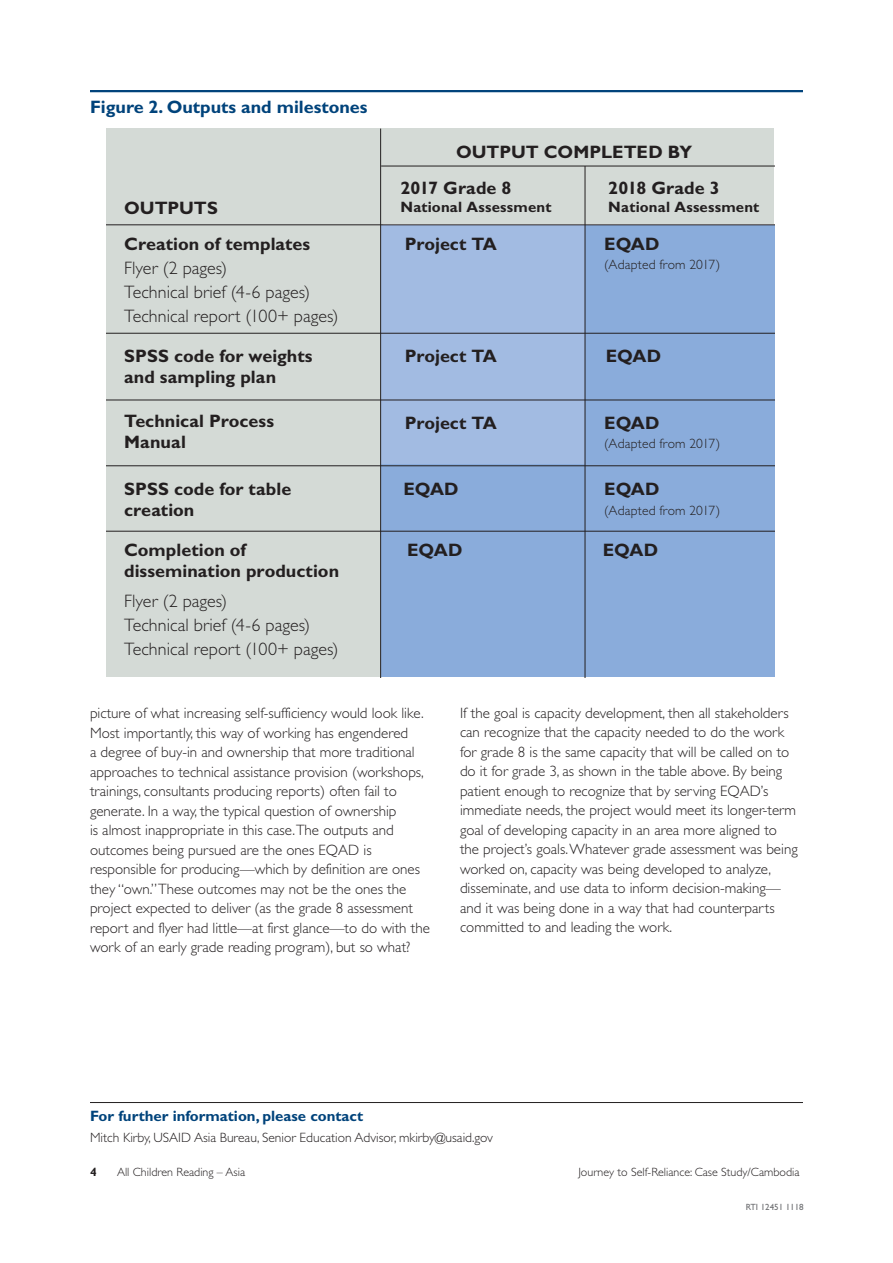
<style>
.page{position:relative;width:893px;height:1263px;background:#fff}
.page>*{position:absolute;margin:0;border:0;box-sizing:border-box;transform-origin:0 0}
.t1{font:700 18px/21px "Gill Sans Std";color:#231f20}
.t2{font:300 18px/24px "Gill Sans Std";color:#231f20}
.t3{font:700 18px "Gill Sans Std";color:#00437b}
.t4{font:300 15px/19.5px "Gill Sans Std";color:#231f20}
.t5{font:700 15px "Gill Sans Std";letter-spacing:.015em;color:#231f20}
.t6{font:700 15px "Gill Sans Std";color:#00437b}
.t7{font:300 13.5px "Gill Sans Std";color:#231f20}
.t8{font:300 12px "Gill Sans Std";color:#231f20}
.t9{font:700 12px "Gill Sans Std";color:#231f20}
.t10{font:9px "Gill Sans Std";color:#6d6e71}
</style>
<div class="page">
<hr style="left:90px;top:1102px;width:713px;height:1px;background:#231f20">
<hr style="left:90px;top:90px;width:713px;height:2px;background:#00437b">
<div style="left:585px;top:225px;width:189px;height:241px;background:#8aacdb"></div>
<div style="left:106px;top:225px;width:277px;height:452px;background:#d4dad6"></div>
<div style="left:381px;top:225px;width:204px;height:241px;background:#a2bbe2"></div>
<div style="left:381px;top:465px;width:393px;height:212px;background:#8aacdb"></div>
<div style="left:106px;top:129px;width:668px;height:95px;background:#d4dad6"></div>
<hr style="left:106px;top:224px;width:668px;height:1px;background:#231f20">
<hr style="left:106px;top:333px;width:668px;height:1px;background:#231f20">
<hr style="left:106px;top:400px;width:668px;height:1px;background:#231f20">
<hr style="left:106px;top:465px;width:668px;height:1px;background:#231f20">
<hr style="left:106px;top:531px;width:668px;height:1px;background:#231f20">
<hr style="left:381px;top:166px;width:393px;height:1px;background:#231f20">
<hr style="left:585px;top:166px;width:1px;height:511px;background:#231f20">
<hr style="left:380px;top:129px;width:1px;height:548px;background:#231f20">
<p class="t3" style="left:90px;top:97px;width:279px">Figure 2. Outputs and milestones</p>
<p class="t1" style="left:124px;top:197px;width:95px">OUTPUTS</p>
<p class="t1" style="left:124px;top:233px;width:188px">Creation of templates</p>
<p class="t2" style="left:124px;top:256px;width:216px">Flyer (2 pages)<br>Technical brief (4-6 pages)<br>Technical report (100+ pages)</p>
<p class="t1" style="left:124px;top:345px;width:190px">SPSS code for weights and sampling plan</p>
<p class="t1" style="left:124px;top:410px;width:151px">Technical Process<br>Manual</p>
<p class="t1" style="left:124px;top:478px;width:169px">SPSS code for table creation</p>
<p class="t1" style="left:124px;top:540px;width:217px">Completion of dissemination production</p>
<p class="t2" style="left:124px;top:589px;width:216px">Flyer (2 pages)<br>Technical brief (4-6 pages)<br>Technical report (100+ pages)</p>
<p class="t1" style="left:400px;top:133px;width:293px;line-height:36.5px;text-indent:56px">OUTPUT COMPLETED BY<br>2017 Grade 8</p>
<p class="t5" style="left:400px;top:198px;width:153px">National Assessment</p>
<p class="t1" style="left:608px;top:178px;width:113px">2018 Grade 3</p>
<p class="t5" style="left:608px;top:198px;width:153px">National Assessment</p>
<p class="t1" style="left:405px;top:233px;width:94px">Project TA</p>
<p class="t1" style="left:604px;top:233px;width:57px">EQAD</p>
<p class="t7" style="left:604px;top:257px;width:117px">(Adapted from 2017)</p>
<p class="t1" style="left:405px;top:345px;width:94px">Project TA</p>
<p class="t1" style="left:606px;top:345px;width:57px">EQAD</p>
<p class="t1" style="left:405px;top:412px;width:94px">Project TA</p>
<p class="t1" style="left:403px;top:478px;width:57px">EQAD</p>
<p class="t1" style="left:604px;top:412px;width:57px">EQAD</p>
<p class="t7" style="left:604px;top:436px;width:117px">(Adapted from 2017)</p>
<p class="t1" style="left:604px;top:478px;width:57px">EQAD</p>
<p class="t7" style="left:604px;top:502px;width:117px">(Adapted from 2017)</p>
<p class="t1" style="left:407px;top:540px;width:57px">EQAD</p>
<p class="t1" style="left:603px;top:540px;width:57px">EQAD</p>
<p class="t4" style="left:90px;top:703px;width:341px">picture of what increasing self-sufficiency would look like.<br>Most importantly, this way of working has engendered<br>a degree of buy-in and ownership that more traditional approaches to technical assistance provision (workshops, trainings, consultants producing reports) often fail to generate. In a way, the typical question of ownership<br>is almost inappropriate in this case.The outputs and outcomes being pursued are the ones EQAD is responsible for producing—which by definition are ones they “own.” These outcomes may not be the ones the project expected to deliver (as the grade 8 assessment report and flyer had little—at first glance—to do with the work of an early grade reading program), but so what?</p>
<p class="t4" style="left:460px;top:703px;width:339px">If the goal is capacity development, then all stakeholders can recognize that the capacity needed to do the work for grade 8 is the same capacity that will be called on to do it for grade 3, as shown in the table above. By being patient enough to recognize that by serving EQAD’s immediate needs, the project would meet its longer-term goal of developing capacity in an area more aligned to the project’s goals. Whatever grade assessment was being worked on, capacity was being developed to analyze, disseminate, and use data to inform decision-making— and it was being done in a way that had counterparts committed to and leading the work.</p>
<p class="t6" style="left:90px;top:1107px;width:275px">For further information, please contact</p>
<p class="t7" style="left:90px;top:1130px;width:405px">Mitch Kirby, USAID Asia Bureau, Senior Education Advisor, mkirby@usaid.gov</p>
<p class="t9" style="left:90px;top:1165px;width:8px">4</p>
<p class="t8" style="left:117px;top:1165px;width:130px">All Children Reading – Asia</p>
<p class="t8" style="left:578px;top:1165px;width:223px">Journey to Self-Reliance: Case Study/Cambodia</p>
<p class="t10" style="left:746px;top:1201px;width:59px">RTI 12451 1118</p>
</div>
